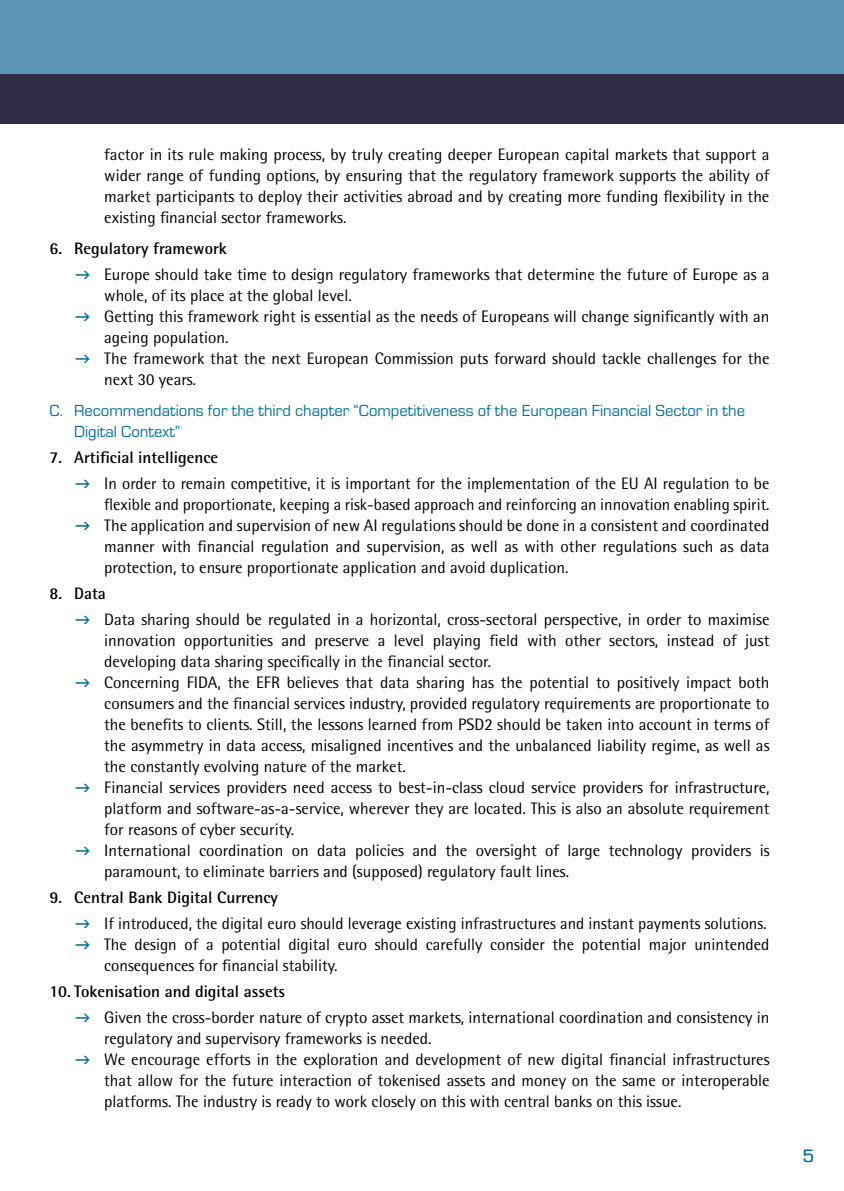
<style>
.page{position:relative;width:844px;height:1191px;background:#fff}
.page>*{position:absolute;margin:0;border:0;box-sizing:border-box;transform-origin:0 0}
.t1{font:18.38px "Eurostile";color:#00719c}
.t2{font:16.62px/21px "Rotis Semi Sans Std";color:#000}
.t3{font:700 16.62px "Rotis Semi Sans Std";color:#000}
.t4{font:16.62px/21px "Eurostile";color:#00719c}
</style>
<div class="page">
<div style="left:0;top:0;width:843px;height:74px;background:#5a95b8"></div>
<div style="left:0;top:74px;width:843px;height:50px;background:#2e2c47"></div>
<p class="t2" style="left:104px;top:144px;width:666px;text-align:justify">factor in its rule making process, by truly creating deeper European capital markets that support a wider range of funding options, by ensuring that the regulatory framework supports the ability of market participants to deploy their activities abroad and by creating more funding flexibility in the existing financial sector frameworks.</p>
<p class="t3" style="left:50px;top:238px;width:179px">6. Regulatory framework</p>
<p class="t2" style="left:104px;top:264px;width:666px">Europe should take time to design regulatory frameworks that determine the future of Europe as a whole, of its place at the global level.<br>Getting this framework right is essential as the needs of Europeans will change significantly with an ageing population.<br>The framework that the next European Commission puts forward should tackle challenges for the next 30 years.</p>
<p class="t4" style="left:74px;top:399px;width:672px;text-indent:-25px">C. Recommendations for the third chapter “Competitiveness of the European Financial Sector in the<br>Digital Context”</p>
<p class="t3" style="left:50px;top:447px;width:170px">7. Artificial intelligence</p>
<p class="t2" style="left:104px;top:473px;width:666px;text-align:justify">In order to remain competitive, it is important for the implementation of the EU AI regulation to be flexible and proportionate, keeping a risk-based approach and reinforcing an innovation enabling spirit.<br>The application and supervision of new AI regulations should be done in a consistent and coordinated manner with financial regulation and supervision, as well as with other regulations such as data protection, to ensure proportionate application and avoid duplication.</p>
<p class="t3" style="left:50px;top:583px;width:58px">8. Data</p>
<p class="t2" style="left:104px;top:609px;width:666px">Data sharing should be regulated in a horizontal, cross-sectoral perspective, in order to maximise innovation opportunities and preserve a level playing field with other sectors, instead of just developing data sharing specifically in the financial sector.<br>Concerning FIDA, the EFR believes that data sharing has the potential to positively impact both consumers and the financial services industry, provided regulatory requirements are proportionate to the benefits to clients. Still, the lessons learned from PSD2 should be taken into account in terms of the asymmetry in data access, misaligned incentives and the unbalanced liability regime, as well as the constantly evolving nature of the market.<br>Financial services providers need access to best-in-class cloud service providers for infrastructure, platform and software-as-a-service, wherever they are located. This is also an absolute requirement for reasons of cyber security.<br>International coordination on data policies and the oversight of large technology providers is paramount, to eliminate barriers and (supposed) regulatory fault lines.</p>
<p class="t3" style="left:50px;top:887px;width:230px">9. Central Bank Digital Currency</p>
<p class="t2" style="left:104px;top:913px;width:666px">If introduced, the digital euro should leverage existing infrastructures and instant payments solutions.<br>The design of a potential digital euro should carefully consider the potential major unintended consequences for financial stability.</p>
<p class="t3" style="left:50px;top:981px;width:237px">10. Tokenisation and digital assets</p>
<p class="t2" style="left:104px;top:1007px;width:666px">Given the cross-border nature of crypto asset markets, international coordination and consistency in regulatory and supervisory frameworks is needed.<br>We encourage efforts in the exploration and development of new digital financial infrastructures that allow for the future interaction of tokenised assets and money on the same or interoperable platforms. The industry is ready to work closely on this with central banks on this issue.</p>
<p class="t1" style="left:802px;top:1143px;width:13px">5</p>
</div>
